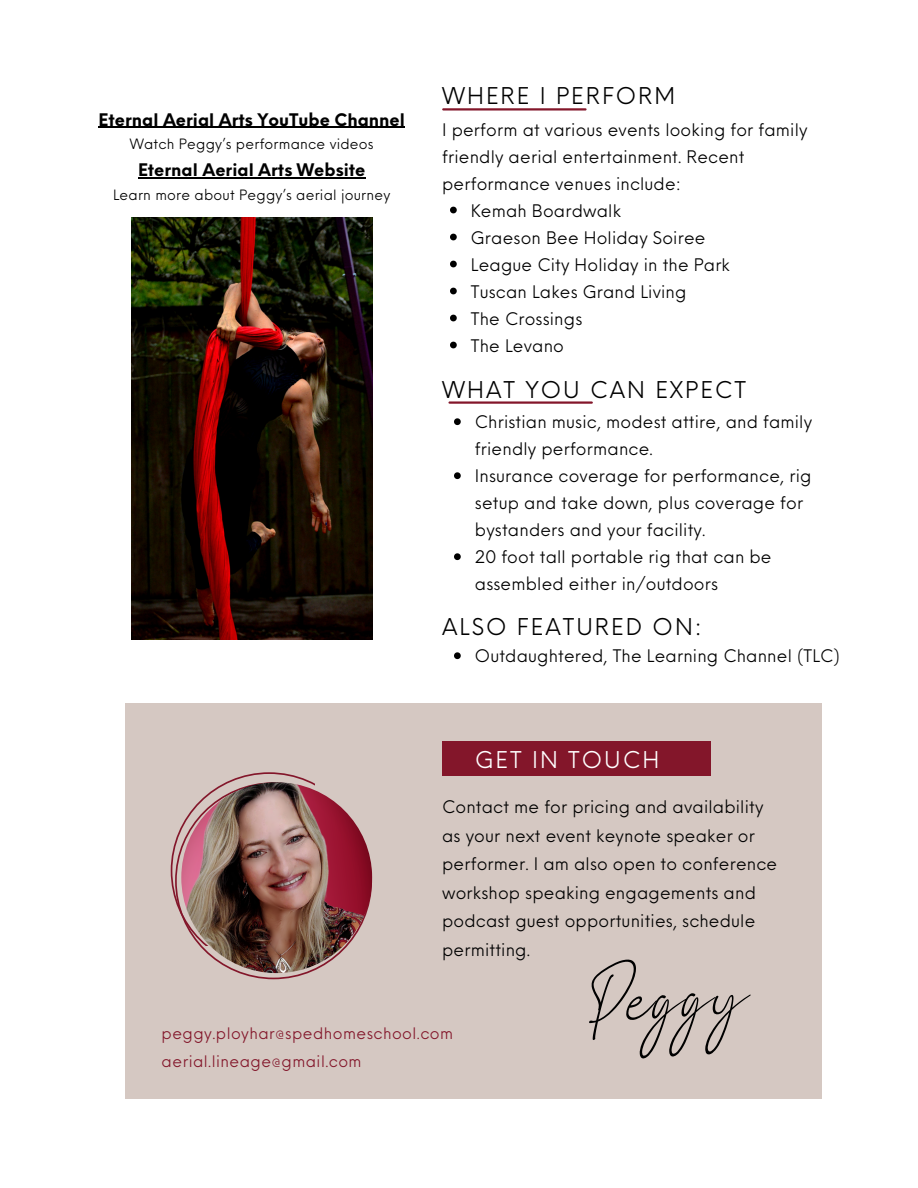
<style>
.page{position:relative;width:918px;height:1188px;background:#fff}
.page>*{position:absolute;margin:0;border:0;box-sizing:border-box;transform-origin:0 0}
.t1{font:161.7px "The Bigmaker";color:#000}
.t2{font:22.5px "Neue Einstellung";letter-spacing:.09em;color:#000}
.t3{font:22.5px "Neue Einstellung";letter-spacing:.09em;color:#fff}
.t4{font:16.95px/27px "Neue Einstellung";letter-spacing:.01em;color:#000}
.t5{font:700 16.95px "Neue Einstellung";color:#000}
.t6{font:15.45px "Neue Einstellung";letter-spacing:.03em;color:#83162a}
.t7{font:13.95px "Neue Einstellung";letter-spacing:.015em;color:#000}
</style>
<div class="page">
<div style="left:125px;top:703px;width:697px;height:395px;background:#d5c8c2"></div>
<hr style="left:450px;top:401px;width:142px;height:3px;background:#83162a">
<hr style="left:443px;top:108px;width:143px;height:3px;background:#83162a">
<img style="left:171px;top:772px;width:201px;height:207px">
<div style="left:442px;top:742px;width:269px;height:34px;background:#83162a"></div>
<img style="left:131px;top:217px;width:241px;height:422px">
<svg style="left:450px;top:207px;width:7px;height:6px"></svg>
<svg style="left:450px;top:234px;width:7px;height:6px"></svg>
<svg style="left:450px;top:261px;width:7px;height:6px"></svg>
<svg style="left:450px;top:288px;width:7px;height:6px"></svg>
<svg style="left:450px;top:315px;width:7px;height:6px"></svg>
<svg style="left:450px;top:342px;width:7px;height:6px"></svg>
<svg style="left:454px;top:418px;width:7px;height:7px"></svg>
<svg style="left:454px;top:472px;width:7px;height:7px"></svg>
<svg style="left:454px;top:553px;width:7px;height:7px"></svg>
<hr style="left:99px;top:127px;width:306px;height:1px;background:#000">
<hr style="left:138px;top:177px;width:227px;height:1px;background:#000">
<svg style="left:454px;top:652px;width:7px;height:7px"></svg>
<p class="t5" style="left:99px;top:104px;width:308px">Eternal Aerial Arts YouTube Channel</p>
<p class="t7" style="left:130px;top:132px;width:245px">Watch Peggy’s performance videos</p>
<p class="t5" style="left:138px;top:155px;width:229px">Eternal Aerial Arts Website</p>
<h2 class="t7" style="left:113px;top:182px;width:279px">Learn more about Peggy’s aerial journey</h2>
<h2 class="t2" style="left:442px;top:76px;width:235px">WHERE I PERFORM</h2>
<p class="t4" style="left:442px;top:114px;width:367px">I perform at various events looking for family friendly aerial entertainment. Recent performance venues include:</p>
<p class="t4" style="left:471px;top:195px;width:152px">Kemah Boardwalk</p>
<p class="t4" style="left:471px;top:222px;width:236px">Graeson Bee Holiday Soiree</p>
<p class="t4" style="left:471px;top:249px;width:261px">League City Holiday in the Park</p>
<p class="t4" style="left:471px;top:276px;width:217px">Tuscan Lakes Grand Living</p>
<p class="t4" style="left:471px;top:303px;width:113px">The Crossings</p>
<h2 class="t4" style="left:471px;top:330px;width:95px">The Levano</h2>
<h4 class="t2" style="left:442px;top:369px;width:305px">WHAT YOU CAN EXPECT</h4>
<p class="t4" style="left:475px;top:407px;width:339px">Christian music, modest attire, and family friendly performance.</p>
<p class="t4" style="left:475px;top:461px;width:338px">Insurance coverage for performance, rig setup and take down, plus coverage for bystanders and your facility.</p>
<p class="t4" style="left:475px;top:542px;width:298px">20 foot tall portable rig that can be assembled either in/outdoors</p>
<h4 class="t2" style="left:442px;top:607px;width:261px">ALSO FEATURED ON:</h4>
<h4 class="t4" style="left:475px;top:641px;width:367px">Outdaughtered, The Learning Channel (TLC)</h4>
<p class="t3" style="left:475px;top:740px;width:186px">GET IN TOUCH</p>
<p class="t4" style="left:442px;top:791px;width:337px;line-height:28.5px">Contact me for pricing and availability as your next event keynote speaker or performer. I am also open to conference workshop speaking engagements and podcast guest opportunities, schedule permitting.</p>
<h3 class="t1" style="left:582px;top:927px;width:164px;rotate:-4deg">Peggy</h3>
<p class="t6" style="left:162px;top:1020px;width:293px">peggy.ployhar@spedhomeschool.com</p>
<h2 class="t6" style="left:162px;top:1048px;width:201px">aerial.lineage@gmail.com</h2>
</div>
